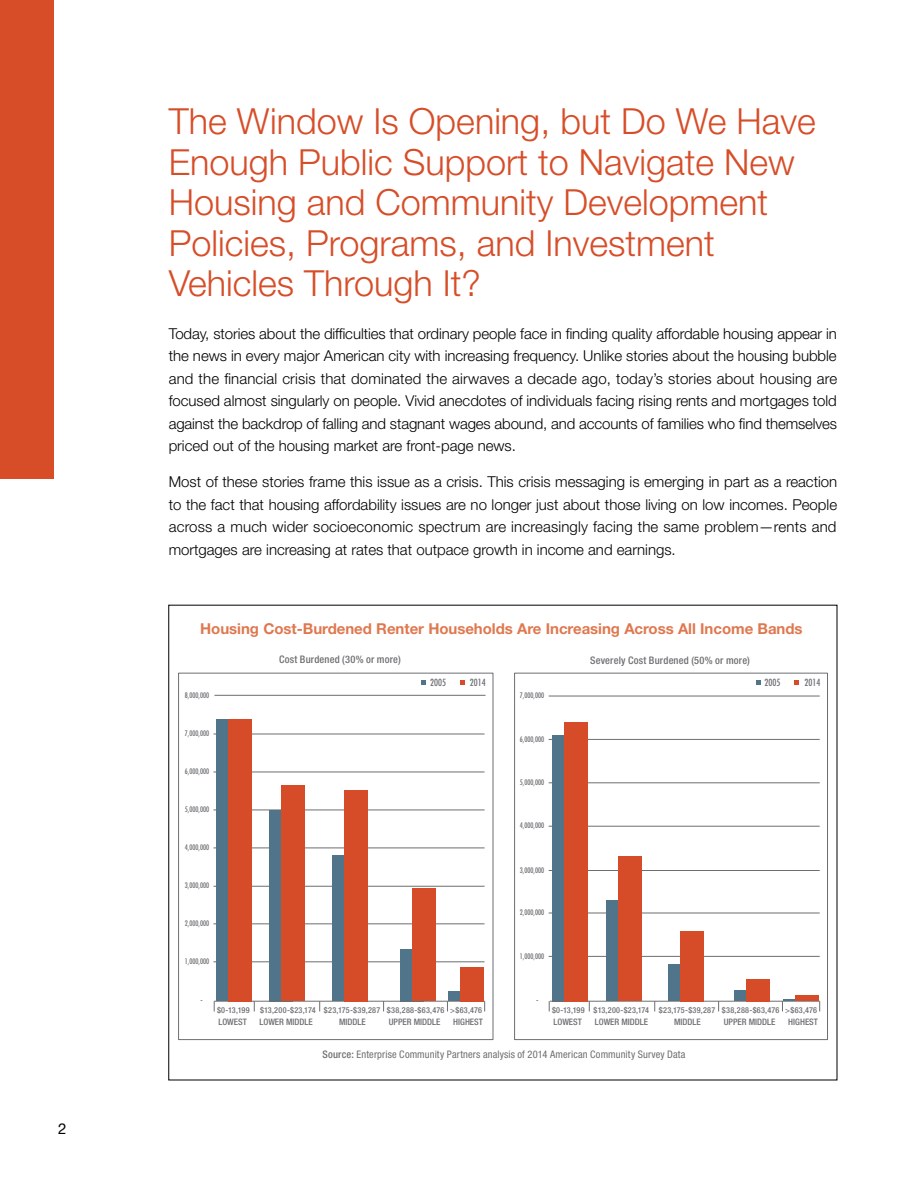
<style>
.page{position:relative;width:918px;height:1188px;background:#fff}
.page>*{position:absolute;margin:0;border:0;box-sizing:border-box;transform-origin:0 0}
.L1{font:300 36px/40.5px "Helvetica Neue LT Std";color:#d74d28}
.Body{font:300 15px/22.5px "Helvetica Neue LT Std";letter-spacing:-.005em;color:#000;text-align:justify}
.Body-2{font:700 15px "Helvetica Neue LT Std";letter-spacing:-.005em;color:#df784f}
.t1{font:15px "Helvetica Neue LT Std";color:#000}
.t2{font:condensed 10.35px "Helvetica Neue LT Std";letter-spacing:.015em;color:#6d6e71}
.t3{font:500 condensed 10.35px "Helvetica Neue LT Std";letter-spacing:.02em;color:#6d6e71}
.t4{font:condensed 9.6px "Futura Std";color:#6d6e71}
.t5{font:500 condensed 8.85px "Helvetica Neue LT Std";color:#6d6e71}
.t6{font:500 condensed 8.25px "Helvetica Neue LT Std";letter-spacing:.03em;color:#6d6e71}
.t7{font:condensed 7.5px "Futura Std";color:#6d6e71}
.s1{font-weight:500}
</style>
<div class="page">
<svg style="left:168px;top:604px;width:670px;height:477px"></svg>
<div style="left:0;top:0;width:54px;height:479px;background:#d74d28"></div>
<hr style="left:549px;top:696px;width:271px;height:1px;background:#6d6e71">
<hr style="left:549px;top:739px;width:271px;height:1px;background:#6d6e71">
<hr style="left:549px;top:783px;width:271px;height:1px;background:#6d6e71">
<hr style="left:549px;top:826px;width:271px;height:1px;background:#6d6e71">
<hr style="left:549px;top:870px;width:271px;height:1px;background:#6d6e71">
<hr style="left:549px;top:913px;width:271px;height:1px;background:#6d6e71">
<hr style="left:549px;top:956px;width:271px;height:1px;background:#6d6e71">
<hr style="left:213px;top:886px;width:272px;height:1px;background:#6d6e71">
<hr style="left:214px;top:695px;width:272px;height:1px;background:#6d6e71">
<hr style="left:213px;top:734px;width:272px;height:1px;background:#6d6e71">
<hr style="left:213px;top:772px;width:272px;height:1px;background:#6d6e71">
<hr style="left:213px;top:810px;width:272px;height:1px;background:#6d6e71">
<hr style="left:213px;top:848px;width:272px;height:1px;background:#6d6e71">
<hr style="left:213px;top:924px;width:272px;height:1px;background:#6d6e71">
<hr style="left:213px;top:962px;width:272px;height:1px;background:#6d6e71">
<div style="left:270px;top:810px;width:23px;height:191px;background:#50748a"></div>
<div style="left:216px;top:719px;width:24px;height:282px;background:#50748a"></div>
<div style="left:401px;top:949px;width:23px;height:52px;background:#50748a"></div>
<div style="left:448px;top:992px;width:23px;height:9px;background:#50748a"></div>
<div style="left:332px;top:856px;width:23px;height:145px;background:#50748a"></div>
<hr style="left:214px;top:1001px;width:271px;height:1px;background:#6d6e71">
<svg style="left:460px;top:681px;width:4px;height:4px"></svg>
<svg style="left:421px;top:681px;width:5px;height:4px"></svg>
<svg style="left:795px;top:681px;width:4px;height:4px"></svg>
<svg style="left:756px;top:681px;width:4px;height:4px"></svg>
<div style="left:178px;top:673px;width:315px;height:367px;border:1px solid #6d6e71"></div>
<div style="left:514px;top:673px;width:314px;height:367px;border:1px solid #6d6e71"></div>
<div style="left:552px;top:735px;width:24px;height:266px;background:#50748a"></div>
<div style="left:606px;top:901px;width:24px;height:100px;background:#50748a"></div>
<div style="left:734px;top:991px;width:24px;height:10px;background:#50748a"></div>
<div style="left:669px;top:964px;width:23px;height:37px;background:#50748a"></div>
<hr style="left:550px;top:1001px;width:270px;height:1px;background:#6d6e71">
<hr style="left:784px;top:999px;width:23px;height:2px;background:#50748a">
<div style="left:228px;top:719px;width:24px;height:282px;background:#d74c28"></div>
<div style="left:282px;top:786px;width:23px;height:215px;background:#d74c28"></div>
<div style="left:460px;top:967px;width:23px;height:34px;background:#d74c28"></div>
<div style="left:344px;top:790px;width:23px;height:211px;background:#d74c28"></div>
<div style="left:412px;top:888px;width:24px;height:113px;background:#d74c28"></div>
<div style="left:681px;top:931px;width:23px;height:70px;background:#d74c28"></div>
<div style="left:618px;top:856px;width:23px;height:145px;background:#d74c28"></div>
<div style="left:564px;top:722px;width:24px;height:279px;background:#d74c28"></div>
<div style="left:746px;top:979px;width:24px;height:22px;background:#d74c28"></div>
<div style="left:796px;top:996px;width:23px;height:5px;background:#d74c28"></div>
<p class="t1" style="left:58px;top:1120px;width:10px">2</p>
<p class="L1" style="left:169px;top:100px;width:649px">The Window Is Opening, but Do We Have Enough Public Support to Navigate New Housing and Community Development Policies, Programs, and Investment Vehicles Through It?</p>
<p class="Body" style="left:169px;top:322px;width:670px">Today, stories about the difficulties that ordinary people face in finding quality affordable housing appear in the news in every major American city with increasing frequency. Unlike stories about the housing bubble and the financial crisis that dominated the airwaves a decade ago, today’s stories about housing are focused almost singularly on people. Vivid anecdotes of individuals facing rising rents and mortgages told against the backdrop of falling and stagnant wages abound, and accounts of families who find themselves priced out of the housing market are front-page news.</p>
<p class="Body" style="left:169px;top:470px;width:670px">Most of these stories frame this issue as a crisis. This crisis messaging is emerging in part as a reaction to the fact that housing affordability issues are no longer just about those living on low incomes. People across a much wider socioeconomic spectrum are increasingly facing the same problem—rents and mortgages are increasing at rates that outpace growth in income and earnings.</p>
<p class="Body-2" style="left:200px;top:619px;width:604px">Housing Cost-Burdened Renter Households Are Increasing Across All Income Bands</p>
<p class="t7" style="left:185px;top:691px;width:26px">8,000,000</p>
<p class="t7" style="left:185px;top:729px;width:26px">7,000,000</p>
<p class="t7" style="left:185px;top:767px;width:26px">6,000,000</p>
<p class="t7" style="left:185px;top:805px;width:26px">5,000,000</p>
<p class="t7" style="left:185px;top:843px;width:26px">4,000,000</p>
<p class="t7" style="left:185px;top:881px;width:26px">3,000,000</p>
<p class="t7" style="left:185px;top:919px;width:26px">2,000,000</p>
<p class="t7" style="left:185px;top:957px;width:26px">1,000,000</p>
<p class="t3" style="left:279px;top:653px;width:123px">Cost Burdened (30% or more)</p>
<p class="t3" style="left:590px;top:655px;width:161px">Severely Cost Burdened (50% or more)</p>
<p class="t4" style="left:430px;top:676px;width:17px">2005</p>
<p class="t4" style="left:470px;top:676px;width:17px">2014</p>
<p class="t4" style="left:765px;top:676px;width:17px">2005</p>
<p class="t4" style="left:805px;top:676px;width:17px">2014</p>
<p class="t7" style="left:520px;top:691px;width:26px">7,000,000</p>
<p class="t7" style="left:520px;top:734px;width:26px">6,000,000</p>
<p class="t7" style="left:520px;top:778px;width:26px">5,000,000</p>
<p class="t7" style="left:520px;top:821px;width:26px">4,000,000</p>
<p class="t7" style="left:520px;top:866px;width:26px">3,000,000</p>
<p class="t7" style="left:520px;top:908px;width:26px">2,000,000</p>
<p class="t7" style="left:520px;top:951px;width:26px">1,000,000</p>
<p class="t4" style="left:201px;top:993px;width:4px">-</p>
<p class="t6" style="left:217px;top:1005px;width:34px">$0-13,199</p>
<p class="t6" style="left:260px;top:1005px;width:224px">$13,200-$23,174 $23,175-$39,287 $38,288-$63,476 &gt;$63,476</p>
<p class="t5" style="left:218px;top:1016px;width:30px">LOWEST</p>
<p class="t5" style="left:259px;top:1016px;width:55px">LOWER MIDDLE</p>
<p class="t5" style="left:339px;top:1016px;width:28px">MIDDLE</p>
<p class="t5" style="left:389px;top:1016px;width:53px">UPPER MIDDLE</p>
<p class="t5" style="left:453px;top:1016px;width:31px">HIGHEST</p>
<p class="t4" style="left:536px;top:993px;width:4px">-</p>
<p class="t6" style="left:552px;top:1005px;width:267px">$0-13,199 $13,200-$23,174 $23,175-$39,287 $38,288-$63,476 &gt;$63,476</p>
<p class="t5" style="left:553px;top:1016px;width:30px">LOWEST</p>
<p class="t5" style="left:595px;top:1016px;width:55px">LOWER MIDDLE</p>
<p class="t5" style="left:674px;top:1016px;width:28px">MIDDLE</p>
<p class="t5" style="left:724px;top:1016px;width:53px">UPPER MIDDLE</p>
<p class="t5" style="left:788px;top:1016px;width:31px">HIGHEST</p>
<p class="t2" style="left:322px;top:1049px;width:365px"><span class="s1">Source:</span> Enterprise Community Partners analysis of 2014 American Community Survey Data</p>
</div>
